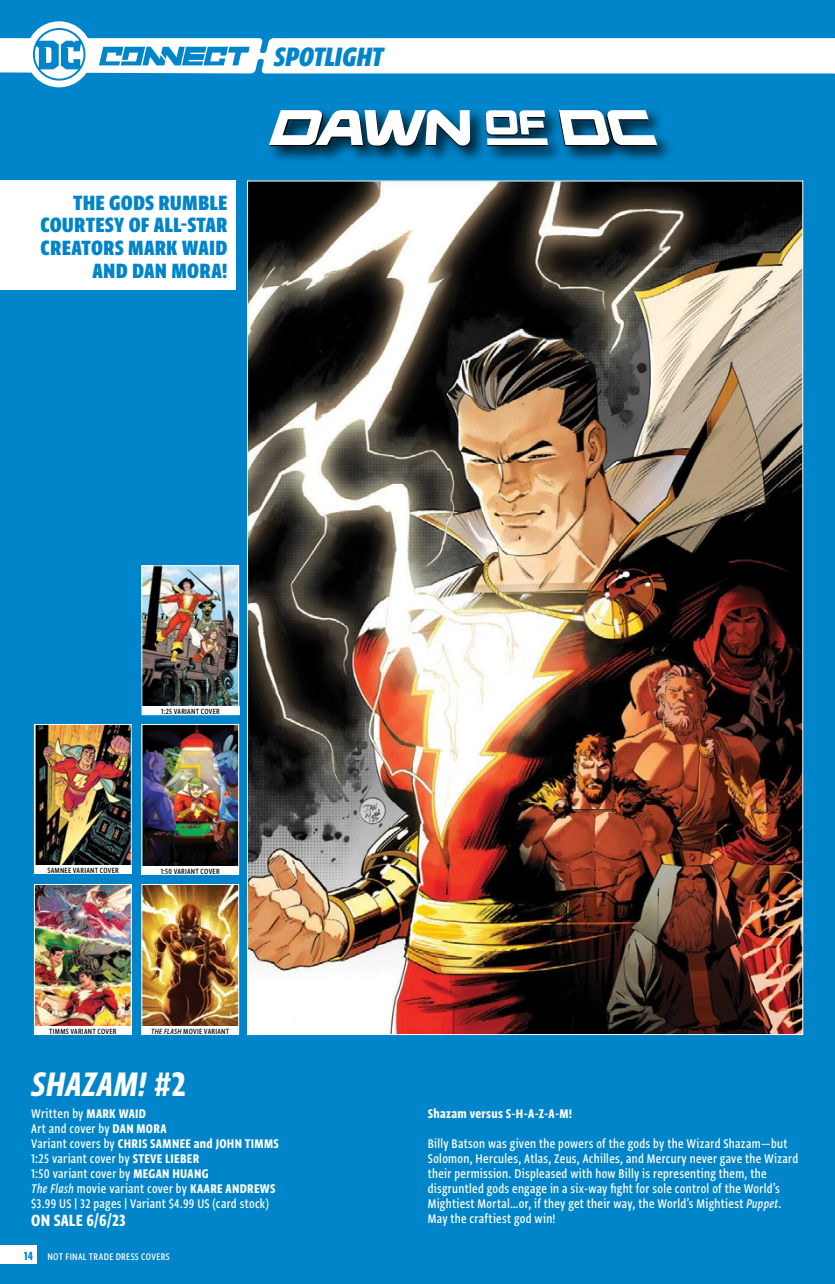
<style>
.page{position:relative;width:835px;height:1284px;background:#0085ca}
.page>*{position:absolute;margin:0;border:0;box-sizing:border-box;transform-origin:0 0}
.t1{font:40.25px "Greta Sans Cnd Std Bld Ita";letter-spacing:.01em;color:#fff}
.t2{font:31.5px "Greta Sans Cnd Std Hea Ita";letter-spacing:-.01em;color:#0085ca}
.t3{font:24.5px/22.8px "Greta Sans Cnd Std Hea";letter-spacing:.01em;color:#0085ca;text-align:right}
.t4{font:19.25px "Greta Sans Cnd Std Bld";letter-spacing:.01em;color:#fff}
.t5{font:500 14.88px/14.9px "Greta Sans Cnd Std";letter-spacing:.02em;color:#fff}
.t6{font:14.88px "Greta Sans Cnd Std Bld";letter-spacing:.02em;color:#fff}
.t7{font:14px "Greta Sans Cnd Std Bld";color:#0085ca}
.t8{font:500 11.38px "Greta Sans Cnd Std";letter-spacing:.025em;color:#fff}
.t9{font:500 8.92px "Greta Sans Cnd Std";letter-spacing:.03em;color:#000}
.s1{font-family:"Greta Sans Cnd Std Med Ita";font-weight:400}
.s2{font-family:"Greta Sans Cnd Std Bld"}
.s3{font-family:"Greta Sans Cnd Std Bld";font-weight:400}
.s4{font-family:"Greta Sans Cnd Std";font-weight:500}
</style>
<div class="page">
<div style="left:26px;top:21px;width:66px;height:66px;background:#fff;border-radius:50%"></div>
<svg style="left:0;top:28px;width:835px;height:53px"></svg>
<div style="left:0;top:181px;width:236px;height:108px;background:#fff"></div>
<img style="left:249px;top:183px;width:552px;height:850px">
<img style="left:143px;top:567px;width:94px;height:139px">
<div style="left:141px;top:565px;width:98px;height:150px;border:1px solid #fff"></div>
<div style="left:142px;top:706px;width:97px;height:9px;background:#fff"></div>
<img style="left:36px;top:726px;width:94px;height:139px">
<div style="left:34px;top:724px;width:98px;height:150px;border:1px solid #fff"></div>
<div style="left:35px;top:865px;width:97px;height:9px;background:#fff"></div>
<img style="left:143px;top:886px;width:94px;height:140px">
<div style="left:141px;top:884px;width:98px;height:149px;border:1px solid #fff"></div>
<div style="left:141px;top:1026px;width:98px;height:9px;background:#fff"></div>
<img style="left:143px;top:726px;width:94px;height:140px">
<div style="left:141px;top:724px;width:98px;height:150px;border:1px solid #fff"></div>
<div style="left:141px;top:866px;width:98px;height:9px;background:#fff"></div>
<img style="left:36px;top:886px;width:94px;height:140px">
<div style="left:34px;top:884px;width:98px;height:149px;border:1px solid #fff"></div>
<div style="left:34px;top:1026px;width:98px;height:9px;background:#fff"></div>
<div style="left:266px;top:106px;width:408px;height:58px;background:#000;opacity:.75"></div>
<svg style="left:269px;top:110px;width:201px;height:37px;background:#9ab7c6"></svg>
<svg style="left:558px;top:110px;width:99px;height:36px;background:#93b2c3"></svg>
<svg style="left:486px;top:110px;width:62px;height:36px;background:#9cb4c0"></svg>
<div style="left:0;top:1245px;width:37px;height:19px;background:#fff"></div>
<h2 class="t2" style="left:274px;top:37px;width:111px">SPOTLIGHT</h2>
<h3 class="t3" style="left:40px;top:190px;width:189px">THE GODS RUMBLE<br>COURTESY OF ALL-STAR<br>CREATORS MARK WAID<br>AND DAN MORA!</h3>
<p class="t9" style="left:161px;top:706px;width:60px">1:25 VARIANT COVER</p>
<p class="t9" style="left:47px;top:864px;width:73px">SAMNEE VARIANT COVER</p>
<p class="t9" style="left:161px;top:866px;width:60px">1:50 VARIANT COVER</p>
<p class="t9" style="left:49px;top:1025px;width:69px">TIMMS VARIANT COVER</p>
<p class="t9" style="left:151px;top:1025px;width:79px"><span class="s1">THE FLASH</span> MOVIE VARIANT</p>
<h1 class="t1" style="left:31px;top:1061px;width:156px">SHAZAM! <span class="s2">#2</span></h1>
<p class="t5" style="left:31px;top:1106px;width:137px">Written by <span class="s3">MARK WAID<br></span>Art and cover by <span class="s3">DAN MORA</span></p>
<p class="t6" style="left:31px;top:1135px;width:249px"><span class="s4">Variant covers by</span> CHRIS SAMNEE and JOHN TIMMS</p>
<p class="t5" style="left:31px;top:1150px;width:246px">1:25 variant cover by <span class="s3">STEVE LIEBER<br></span>1:50 variant cover by <span class="s3">MEGAN HUANG<br></span><span class="s1">The Flash</span> movie variant cover by <span class="s3">KAARE ANDREWS </span>$3.99 US | 32 pages | Variant $4.99 US (card stock)</p>
<p class="t4" style="left:31px;top:1209px;width:96px">ON SALE 6/6/23</p>
<p class="t7" style="left:24px;top:1247px;width:11px">14</p>
<p class="t8" style="left:47px;top:1249px;width:124px">NOT FINAL TRADE DRESS COVERS</p>
<p class="t6" style="left:428px;top:1105px;width:146px">Shazam versus S-H-A-Z-A-M!</p>
<p class="t5" style="left:428px;top:1135px;width:372px">Billy Batson was given the powers of the gods by the Wizard Shazam—but Solomon, Hercules, Atlas, Zeus, Achilles, and Mercury never gave the Wizard their permission. Displeased with how Billy is representing them, the disgruntled gods engage in a six-way fight for sole control of the World’s Mightiest Mortal…or, if they get their way, the World’s Mightiest <span class="s1">Puppet</span>.<br>May the craftiest god win!</p>
</div>
